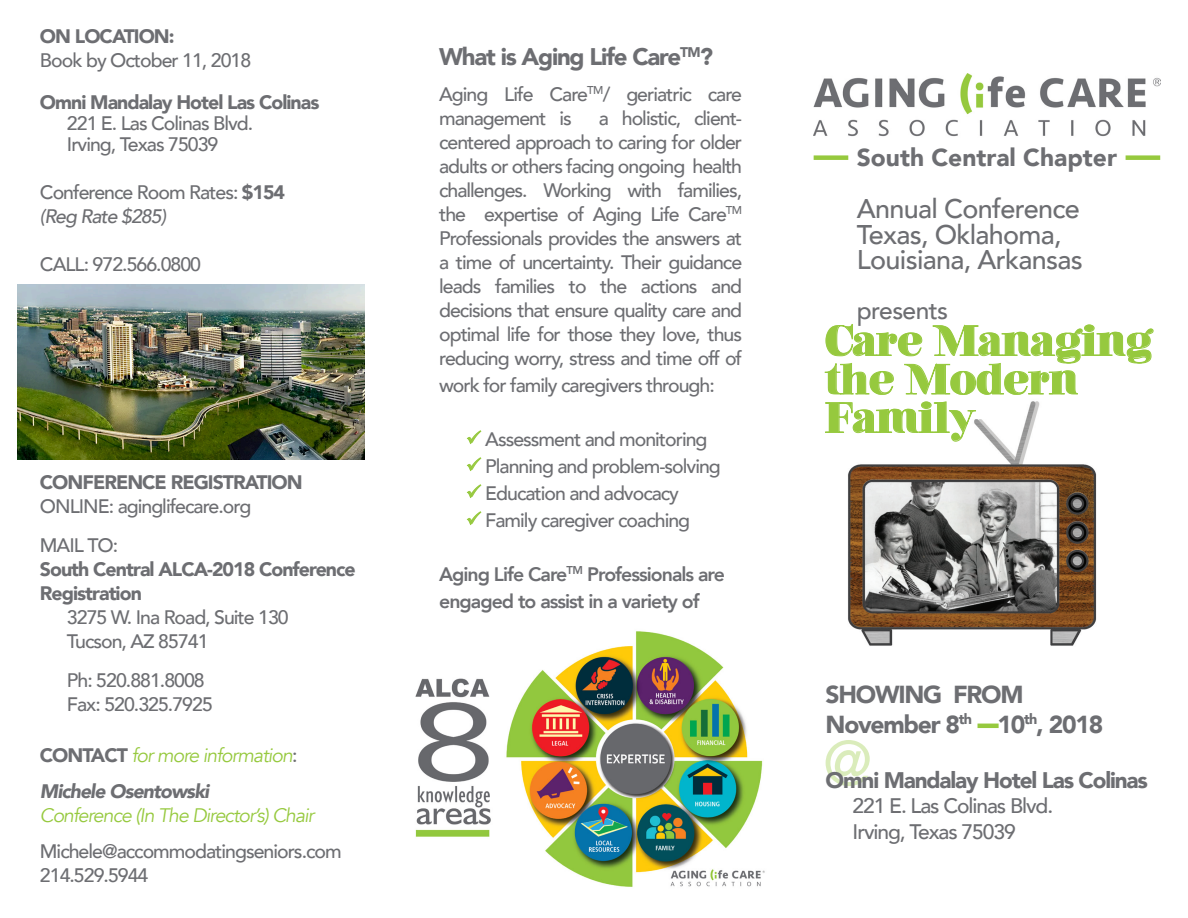
<style>
.page{position:relative;width:1188px;height:918px;background:#fff}
.page>*{position:absolute;margin:0;border:0;box-sizing:border-box;transform-origin:0 0}
.t1{font:900 42.3px "Nouvelle Vague";color:#96c93e}
.t2{font:500 27px "Avenir";letter-spacing:-.025em;color:#6d6e72}
.t3{font:900 24.6px "Avenir";letter-spacing:-.05em;color:#6d6e72}
.t4{font:900 24.6px "Avenir";color:#6d6e72}
.t5{font:500 24.6px "Avenir";letter-spacing:-.025em;color:#6d6e72}
.t6{font:900 24px "Avenir";letter-spacing:-.05em;color:#6d6e72}
.t7{font:900 22.5px "Avenir";letter-spacing:-.05em;color:#6d6e72}
.t8{font:500 21px "Avenir";letter-spacing:-.05em;color:#6d6e72}
.t9{font:500 19.5px/24px "Avenir";letter-spacing:-.05em;color:#6d6e72}
.t10{font:900 19.5px/24px "Avenir";letter-spacing:-.05em;color:#6d6e72}
.t11{font:800 19.5px/27px "Avenir";letter-spacing:-.05em;color:#6d6e72}
.t12{font:italic 19.5px "Avenir";letter-spacing:-.05em;color:#96c93e}
.t13{font:italic 900 19.5px "Avenir";letter-spacing:-.05em;color:#6d6e72}
.t14{font:italic 500 19.5px "Avenir";letter-spacing:-.05em;color:#6d6e72}
.s1{font-weight:900}
.s2{font-weight:900;font-style:normal;color:#6d6e72}
.s3{font-weight:500;font-style:normal;color:#6d6e72}
.s4{color:#96c93e}
</style>
<div class="page">
<svg style="left:826px;top:740px;width:44px;height:46px"></svg>
<hr style="left:978px;top:724px;width:21px;height:4px;background:#96c93e">
<svg style="left:466px;top:430px;width:16px;height:14px"></svg>
<svg style="left:466px;top:457px;width:16px;height:14px"></svg>
<svg style="left:466px;top:484px;width:16px;height:14px"></svg>
<svg style="left:466px;top:511px;width:16px;height:14px"></svg>
<img style="left:848px;top:401px;width:249px;height:245px">
<svg style="left:824px;top:324px;width:330px;height:71px"></svg>
<svg style="left:825px;top:401px;width:151px;height:41px"></svg>
<img style="left:814px;top:73px;width:346px;height:64px">
<div style="left:1126px;top:155px;width:34px;height:5px;background:#96c93e"></div>
<div style="left:814px;top:155px;width:34px;height:5px;background:#96c93e"></div>
<img style="left:415px;top:631px;width:350px;height:256px">
<img style="left:18px;top:284px;width:346px;height:175px">
<p class="t10" style="left:40px;top:24px;width:136px">ON LOCATION:</p>
<p class="t9" style="left:40px;top:47px;width:213px">Book by October 11, 2018</p>
<p class="t10" style="left:40px;top:90px;width:281px">Omni Mandalay Hotel Las Colinas</p>
<p class="t9" style="left:67px;top:110px;width:188px">221 E. Las Colinas Blvd.</p>
<p class="t9" style="left:67px;top:131px;width:153px">Irving, Texas 75039</p>
<p class="t9" style="left:40px;top:179px;width:247px">Conference Room Rates: <span class="s1">$154</span></p>
<p class="t14" style="left:40px;top:205px;width:128px">(Reg Rate $285)</p>
<p class="t9" style="left:40px;top:251px;width:163px">CALL: 972.566.0800</p>
<p class="t10" style="left:40px;top:469px;width:264px">CONFERENCE REGISTRATION</p>
<p class="t9" style="left:40px;top:493px;width:213px">ONLINE: aginglifecare.org</p>
<p class="t9" style="left:40px;top:532px;width:80px">MAIL TO:</p>
<p class="t10" style="left:40px;top:556px;width:317px">South Central ALCA-2018 Conference<br>Registration</p>
<p class="t9" style="left:67px;top:604px;width:223px">3275 W. Ina Road, Suite 130</p>
<p class="t9" style="left:67px;top:628px;width:143px">Tucson, AZ 85741</p>
<p class="t9" style="left:67px;top:667px;width:139px">Ph: 520.881.8008</p>
<p class="t9" style="left:67px;top:691px;width:147px">Fax: 520.325.7925</p>
<p class="t12" style="left:40px;top:743px;width:259px"><span class="s2">CONTACT</span> for more information<span class="s3">:</span></p>
<p class="t13" style="left:40px;top:775px;width:171px">Michele Osentowski</p>
<p class="t12" style="left:40px;top:803px;width:276px">Conference (In The Director’s) Chair</p>
<p class="t9" style="left:40px;top:838px;width:303px">Michele@accommodatingseniors.com</p>
<p class="t9" style="left:40px;top:862px;width:110px">214.529.5944</p>
<p class="t6" style="left:439px;top:36px;width:276px">What is Aging Life Care<sup>TM</sup>?</p>
<p class="t9" style="left:439px;top:81px;width:304px">Aging Life Care<sup>TM</sup>/ geriatric care management is</p>
<p class="t9" style="left:439px;top:105px;width:305px;text-align:justify;text-indent:160px">a holistic, client&shy;centered approach to caring for older adults or others facing ongoing health challenges. Working with families, the expertise of Aging Life Care<sup>TM </sup>Professionals provides the answers at a time of uncertainty. Their guidance leads families to the actions and decisions that ensure quality care and optimal life for those they love, thus reducing worry, stress and time off of</p>
<p class="t9" style="left:439px;top:372px;width:277px">work for family caregivers through:</p>
<p class="t9" style="left:466px;top:426px;width:243px"><span class="s4">✓</span> Assessment and monitoring</p>
<p class="t9" style="left:466px;top:453px;width:256px"><span class="s4">✓</span> Planning and problem-solving</p>
<p class="t9" style="left:466px;top:480px;width:214px"><span class="s4">✓</span> Education and advocacy</p>
<p class="t9" style="left:466px;top:507px;width:226px"><span class="s4">✓</span> Family caregiver coaching</p>
<p class="t11" style="left:439px;top:561px;width:287px">Aging Life Care<sup>TM</sup> Professionals are engaged to assist in a variety of</p>
<p class="t4" style="left:857px;top:136px;width:262px">South Central Chapter</p>
<p class="t2" style="left:857px;top:185px;width:224px">Annual Conference</p>
<p class="t2" style="left:857px;top:211px;width:206px">Texas, Oklahoma,</p>
<p class="t2" style="left:857px;top:236px;width:227px">Louisiana, Arkansas</p>
<p class="t5" style="left:857px;top:290px;width:93px">presents</p>
<p class="t1" style="left:826px;top:318px;width:328px">Care Managing</p>
<p class="t1" style="left:826px;top:357px;width:254px">the Modern</p>
<p class="t1" style="left:826px;top:395px;width:151px">Family</p>
<p class="t3" style="left:826px;top:673px;width:200px">SHOWING FROM</p>
<p class="t3" style="left:826px;top:703px;width:279px">November 8<sup>th</sup> 10<sup>th</sup>, 2018</p>
<p class="t7" style="left:826px;top:760px;width:324px">Omni Mandalay Hotel Las Colinas</p>
<p class="t8" style="left:853px;top:788px;width:202px">221 E. Las Colinas Blvd.</p>
<p class="t8" style="left:853px;top:813px;width:165px">Irving, Texas 75039</p>
</div>
